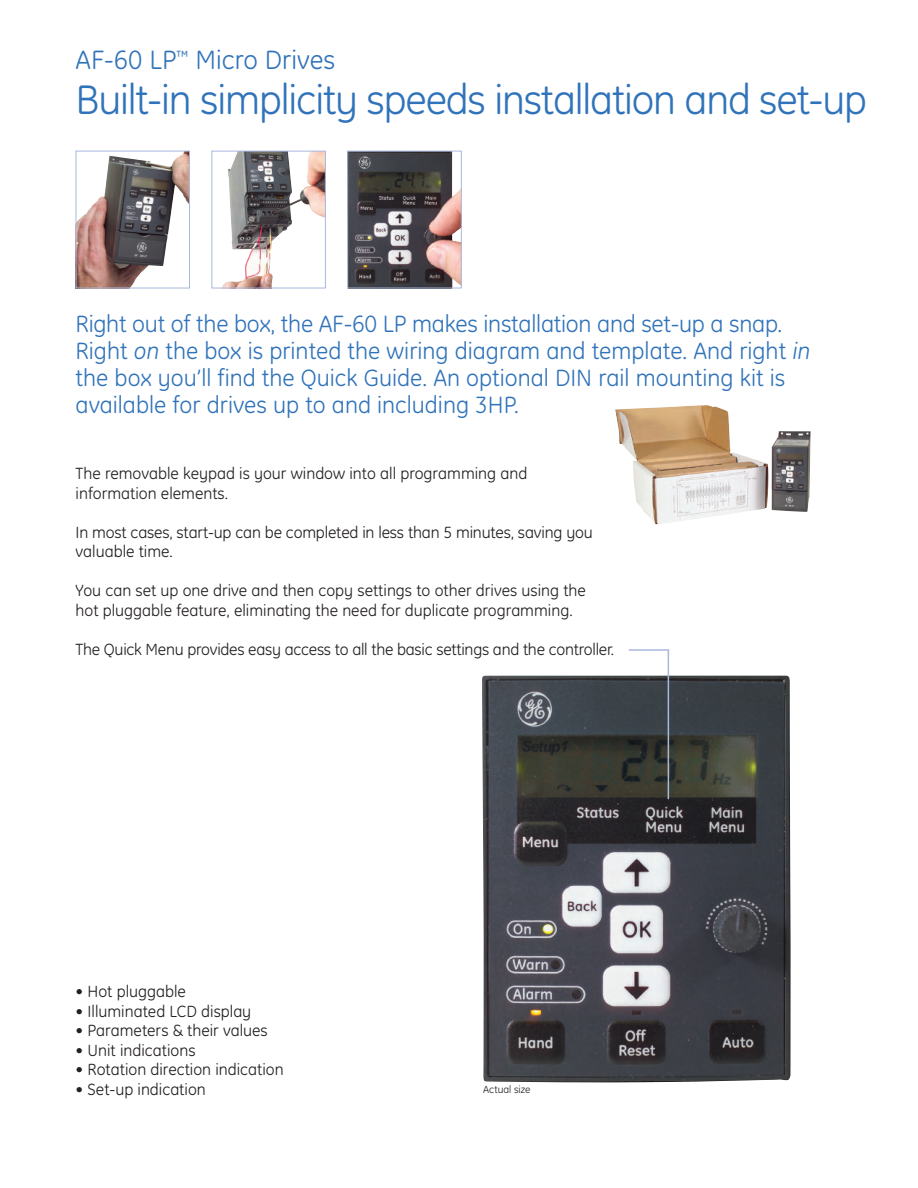
<style>
.page{position:relative;width:918px;height:1188px;background:#fff}
.page>*{position:absolute;margin:0;border:0;box-sizing:border-box;transform-origin:0 0}
.t1{font:42px "GE Inspira";letter-spacing:-.025em;color:#3073ba}
.t2{font:27px "GE Inspira";color:#3073ba}
.t3{font:24px/27px "GE Inspira";color:#3073ba}
.t4{font:16.5px/19.5px "GE Inspira";color:#231f20}
.t5{font:10.5px "GE Inspira";color:#231f20}
.s1{font-style:italic}
</style>
<div class="page">
<img style="left:483px;top:675px;width:308px;height:408px">
<hr style="left:668px;top:649px;width:1px;height:150px;background:#a9b8de">
<hr style="left:629px;top:649px;width:40px;height:2px;background:#a9b8de">
<img style="left:78px;top:153px;width:110px;height:133px">
<div style="left:76px;top:151px;width:114px;height:137px;border:1px solid #a9b8de"></div>
<img style="left:223px;top:153px;width:101px;height:133px">
<div style="left:212px;top:151px;width:114px;height:137px;border:1px solid #a9b8de"></div>
<img style="left:349px;top:153px;width:111px;height:133px">
<div style="left:347px;top:151px;width:115px;height:137px;border:1px solid #a9b8de"></div>
<img style="left:615px;top:405px;width:196px;height:119px">
<h2 class="t2" style="left:76px;top:50px;width:261px">AF-60 LP<sup>™</sup> Micro Drives</h2>
<h1 class="t1" style="left:76px;top:85px;width:793px">Built-in simplicity speeds installation and set-up</h1>
<p class="t3" style="left:76px;top:313px;width:736px">Right out of the box, the AF-60 LP makes installation and set-up a snap.<br>Right <span class="s1">on</span> the box is printed the wiring diagram and template. And right <span class="s1">in </span>the box you’ll find the Quick Guide. An optional DIN rail mounting kit is available for drives up to and including 3HP.</p>
<p class="t4" style="left:76px;top:466px;width:453px">The removable keypad is your window into all programming and information elements.</p>
<p class="t4" style="left:76px;top:524px;width:519px">In most cases, start-up can be completed in less than 5 minutes, saving you valuable time.</p>
<p class="t4" style="left:76px;top:583px;width:512px">You can set up one drive and then copy settings to other drives using the hot pluggable feature, eliminating the need for duplicate programming.</p>
<p class="t4" style="left:76px;top:641px;width:540px">The Quick Menu provides easy access to all the basic settings and the controller.</p>
<p class="t4" style="left:76px;top:983px;width:112px">• Hot pluggable</p>
<p class="t4" style="left:76px;top:1003px;width:177px">• Illuminated LCD display</p>
<p class="t4" style="left:76px;top:1022px;width:194px">• Parameters &amp; their values</p>
<p class="t4" style="left:76px;top:1042px;width:122px">• Unit indications</p>
<p class="t4" style="left:76px;top:1061px;width:210px">• Rotation direction indication</p>
<p class="t4" style="left:76px;top:1081px;width:132px">• Set-up indication</p>
<p class="t5" style="left:483px;top:1086px;width:49px">Actual size</p>
</div>
